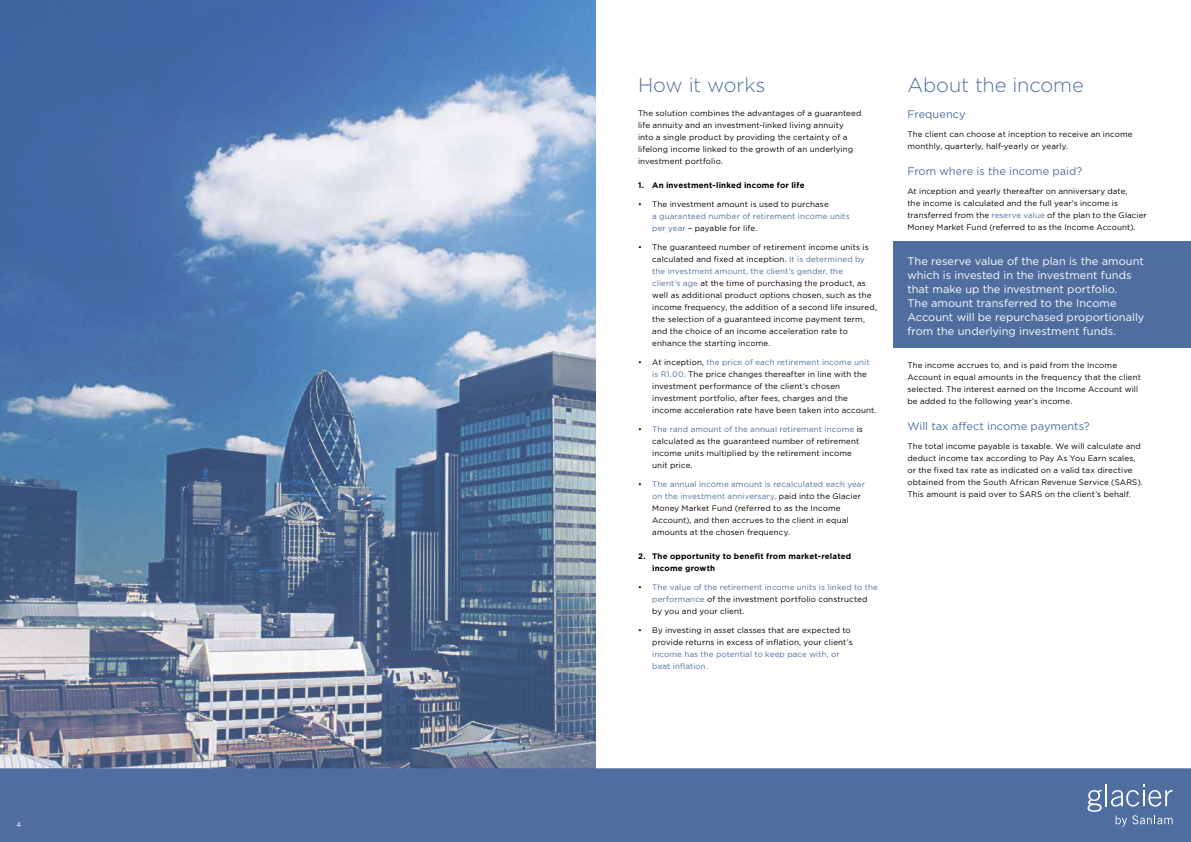
<style>
.page{position:relative;width:1191px;height:842px;background:#fff}
.page>*{position:absolute;margin:0;border:0;box-sizing:border-box;transform-origin:0 0}
.t1{font:300 20px "Gotham";letter-spacing:-.005em;color:#4f6e9f}
.t2{font:11px/14px "Gotham";color:#fff}
.t3{font:11px "Gotham";letter-spacing:.005em;color:#4f6e9f}
.t4{font:8px/12px "Gotham";letter-spacing:.015em;color:#000}
.t5{font:8px/12px "Gotham";letter-spacing:.015em;color:#4f6e9f}
.t6{font:700 8px/12px "Gotham";letter-spacing:.02em;color:#000}
.t7{font:7px "Gotham";color:#fff}
.s1{color:#000}
.s2{color:#4f6e9f}
</style>
<div class="page">
<svg style="left:0;top:0;width:595px;height:769px"></svg>
<div style="left:893px;top:241px;width:298px;height:107px;background:#4f6e9f"></div>
<div style="left:595px;top:769px;width:596px;height:73px;background:#4f6e9f"></div>
<div style="left:0;top:769px;width:595px;height:73px;background:#4f6e9f"></div>
<svg style="left:1115px;top:815px;width:57px;height:12px"></svg>
<svg style="left:1087px;top:790px;width:14px;height:22px"></svg>
<hr style="left:1105px;top:784px;width:2px;height:22px;background:#fff">
<svg style="left:1111px;top:784px;width:61px;height:22px"></svg>
<p class="t7" style="left:17px;top:820px;width:6px">4</p>
<h1 class="t1" style="left:638px;top:72px;width:129px">How it works</h1>
<p class="t4" style="left:638px;top:107px;width:225px">The solution combines the advantages of a guaranteed life annuity and an investment-linked living annuity into a single product by providing the certainty of a lifelong income linked to the growth of an underlying investment portfolio.</p>
<p class="t6" style="left:638px;top:179px;width:168px">1. An investment-linked income for life</p>
<p class="t4" style="left:638px;top:198px;width:192px">• The investment amount is used to purchase</p>
<p class="t5" style="left:652px;top:210px;width:199px">a guaranteed number of retirement income units per year <span class="s1">– payable for life.</span></p>
<p class="t4" style="left:652px;top:241px;width:226px;text-indent:-14px">• The guaranteed number of retirement income units is calculated and fixed at inception. <span class="s2">It is determined by the investment amount, the client’s gender, the<br>client’s age</span> at the time of purchasing the product, as well as additional product options chosen, such as the income frequency, the addition of a second life insured, the selection of a guaranteed income payment term, and the choice of an income acceleration rate to enhance the starting income.</p>
<p class="t4" style="left:652px;top:356px;width:226px;text-indent:-14px">• At inception, <span class="s2">the price of each retirement income unit is R1.00.</span> The price changes thereafter in line with the investment performance of the client’s chosen investment portfolio, after fees, charges and the income acceleration rate have been taken into account.</p>
<p class="t4" style="left:652px;top:423px;width:212px;text-indent:-14px">• <span class="s2">The rand amount of the annual retirement income</span> is calculated as the guaranteed number of retirement income units multiplied by the retirement income unit price.</p>
<p class="t4" style="left:652px;top:478px;width:214px;text-indent:-14px">• <span class="s2">The annual income amount is recalculated each year on the investment anniversary,</span> paid into the Glacier Money Market Fund (referred to as the Income Account), and then accrues to the client in equal amounts at the chosen frequency.</p>
<p class="t6" style="left:652px;top:550px;width:200px;text-indent:-14px">2. The opportunity to benefit from market-related income growth</p>
<p class="t5" style="left:652px;top:581px;width:227px;text-indent:-14px"><span class="s1">•</span> The value of the retirement income units is linked to the performance <span class="s1">of the investment portfolio constructed by you and your client.</span></p>
<p class="t4" style="left:638px;top:624px;width:216px;text-align:right">• By investing in asset classes that are expected to provide returns in excess of inflation, your client’s</p>
<p class="t5" style="left:652px;top:648px;width:189px">income has the potential to keep pace with, or beat inflation.</p>
<h1 class="t1" style="left:907px;top:72px;width:178px">About the income</h1>
<h2 class="t3" style="left:907px;top:107px;width:60px">Frequency</h2>
<p class="t4" style="left:907px;top:128px;width:227px">The client can choose at inception to receive an income monthly, quarterly, half-yearly or yearly.</p>
<h2 class="t3" style="left:907px;top:164px;width:176px">From where is the income paid?</h2>
<p class="t4" style="left:907px;top:185px;width:241px">At inception and yearly thereafter on anniversary date,<br>the income is calculated and the full year’s income is transferred from the <span class="s2">reserve value</span> of the plan to the Glacier Money Market Fund (referred to as the Income Account).</p>
<p class="t2" style="left:907px;top:254px;width:238px">The reserve value of the plan is the amount which is invested in the investment funds that make up the investment portfolio.<br>The amount transferred to the Income Account will be repurchased proportionally from the underlying investment funds.</p>
<p class="t4" style="left:907px;top:359px;width:235px">The income accrues to, and is paid from the Income Account in equal amounts in the frequency that the client selected. The interest earned on the Income Account will be added to the following year’s income.</p>
<h2 class="t3" style="left:907px;top:419px;width:184px">Will tax affect income payments?</h2>
<p class="t4" style="left:907px;top:440px;width:237px">The total income payable is taxable. We will calculate and deduct income tax according to Pay As You Earn scales, or the fixed tax rate as indicated on a valid tax directive obtained from the South African Revenue Service (SARS).<br>This amount is paid over to SARS on the client’s behalf.</p>
</div>
